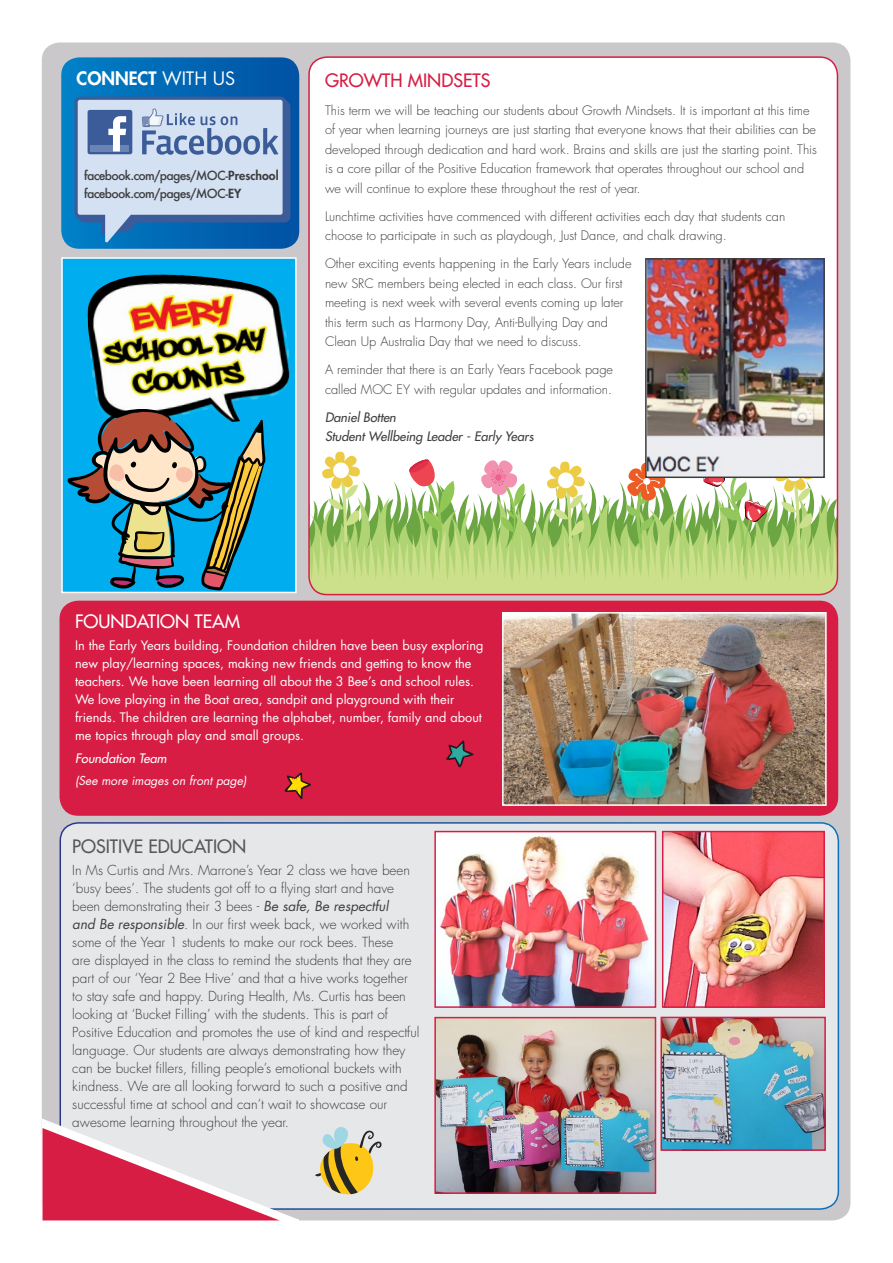
<style>
.page{position:relative;width:893px;height:1263px;background:#fff}
.page>*{position:absolute;margin:0;border:0;box-sizing:border-box;transform-origin:0 0}
.t1{font:18px "Futura";color:#57585a}
.t2{font:18px "Futura";color:#fff}
.t3{font:18px "Futura";color:#d71d44}
.t4{font:800 18px "Futura";color:#fff}
.t5{font:300 13.5px/18px "Futura";color:#3e3e3f}
.t6{font:300 12.75px/19.5px "Futura";color:#3e3e3f}
.t7{font:12.75px/18px "Futura";color:#fff}
.t8{font:italic 12.75px/19.5px "Futura";color:#3e3e3f}
.t9{font:italic 12.75px "Futura";color:#fff}
.t10{font:500 12.3px/18.5px "Futura";letter-spacing:-.06em;color:#3e3e3f}
.t11{font:italic 12px "Futura";color:#fff}
.s1{font-weight:400}
.s2{font-weight:800}
.s3{font-weight:400;font-style:italic}
</style>
<div class="page">
<div style="left:42px;top:43px;width:808px;height:1177px;background:#cac8ca;border-radius:18px"></div>
<div style="left:60px;top:823px;width:778px;height:386px;background:#e6e7e9;border-radius:18px"></div>
<div style="left:60px;top:601px;width:777px;height:214px;background:#d71d44;border-radius:18px"></div>
<div style="left:60px;top:601px;width:778px;height:215px;border:2px solid #d71d44;border-radius:18px"></div>
<div style="left:309px;top:57px;width:528px;height:538px;background:#fff;border-radius:18px"></div>
<svg style="left:309px;top:451px;width:528px;height:144px"></svg>
<div style="left:308px;top:56px;width:530px;height:539px;border:2px solid #d71d44;border-radius:18px"></div>
<svg style="left:41px;top:1117px;width:266px;height:104px"></svg>
<div style="left:61px;top:257px;width:236px;height:336px;background:#00aeef;border:2px solid #fff"></div>
<img style="left:87px;top:274px;width:210px;height:153px">
<svg style="left:68px;top:409px;width:197px;height:181px"></svg>
<svg style="left:61px;top:57px;width:238px;height:192px"></svg>
<svg style="left:74px;top:96px;width:216px;height:147px"></svg>
<img style="left:648px;top:261px;width:174px;height:214px">
<div style="left:645px;top:258px;width:180px;height:220px;border:2px solid #3e3e3f"></div>
<img style="left:505px;top:615px;width:319px;height:188px">
<div style="left:502px;top:612px;width:325px;height:194px;border:2px solid #fff"></div>
<svg style="left:315px;top:1127px;width:67px;height:67px"></svg>
<img style="left:437px;top:834px;width:216px;height:171px">
<div style="left:434px;top:831px;width:222px;height:177px;border:2px solid #d71d44"></div>
<img style="left:665px;top:834px;width:157px;height:171px">
<div style="left:662px;top:831px;width:163px;height:177px;border:2px solid #d71d44"></div>
<img style="left:437px;top:1020px;width:216px;height:171px">
<div style="left:434px;top:1017px;width:222px;height:177px;border:2px solid #d71d44"></div>
<img style="left:663px;top:1020px;width:160px;height:128px">
<div style="left:660px;top:1017px;width:166px;height:134px;border:2px solid #d71d44"></div>
<svg style="left:284px;top:772px;width:27px;height:27px"></svg>
<svg style="left:446px;top:740px;width:28px;height:27px"></svg>
<h1 class="t4" style="left:77px;top:66px;width:160px">CONNECT <span class="s1">WITH US</span></h1>
<p class="t10" style="left:84px;top:166px;width:196px">facebook.com/pages/MOC-<span class="s2">Preschool </span>facebook.com/pages/MOC-<span class="s2">EY</span></p>
<h1 class="t3" style="left:325px;top:68px;width:167px">GROWTH MINDSETS</h1>
<p class="t6" style="left:325px;top:100px;width:493px">This term we will be teaching our students about Growth Mindsets. It is important at this time of year when learning journeys are just starting that everyone knows that their abilities can be developed through dedication and hard work. Brains and skills are just the starting point. This is a core pillar of the Positive Education framework that operates throughout our school and we will continue to explore these throughout the rest of year.</p>
<p class="t6" style="left:325px;top:206px;width:462px">Lunchtime activities have commenced with different activities each day that students can choose to participate in such as playdough, Just Dance, and chalk drawing.</p>
<p class="t6" style="left:325px;top:254px;width:308px">Other exciting events happening in the Early Years include new SRC members being elected in each class. Our first meeting is next week with several events coming up later this term such as Harmony Day, Anti-Bullying Day and Clean Up Australia Day that we need to discuss.</p>
<p class="t6" style="left:325px;top:360px;width:290px">A reminder that there is an Early Years Facebook page called MOC EY with regular updates and information.</p>
<p class="t8" style="left:325px;top:407px;width:210px">Daniel Botten<br>Student Wellbeing Leader - Early Years</p>
<h1 class="t2" style="left:75px;top:610px;width:166px">FOUNDATION TEAM</h1>
<p class="t7" style="left:75px;top:636px;width:410px">In the Early Years building, Foundation children have been busy exploring new play/learning spaces, making new friends and getting to know the teachers. We have been learning all about the 3 Bee’s and school rules.<br>We love playing in the Boat area, sandpit and playground with their friends. The children are learning the alphabet, number, family and about me topics through play and small groups.</p>
<p class="t9" style="left:75px;top:749px;width:93px">Foundation Team</p>
<p class="t11" style="left:75px;top:772px;width:173px">(See more images on front page)</p>
<h1 class="t1" style="left:72px;top:835px;width:176px">POSITIVE EDUCATION</h1>
<p class="t5" style="left:72px;top:861px;width:349px">In Ms Curtis and Mrs. Marrone’s Year 2 class we have been ‘busy bees’. The students got off to a flying start and have been demonstrating their 3 bees - <span class="s3">Be safe, Be respectful<br>and Be responsible</span>. In our first week back, we worked with some of the Year 1 students to make our rock bees. These<br>are displayed in the class to remind the students that they are part of our ‘Year 2 Bee Hive’ and that a hive works together to stay safe and happy. During Health, Ms. Curtis has been looking at ‘Bucket Filling’ with the students. This is part of Positive Education and promotes the use of kind and respectful language. Our students are always demonstrating how they can be bucket fillers, filling people’s emotional buckets with kindness. We are all looking forward to such a positive and successful time at school and can’t wait to showcase our awesome learning throughout the year.</p>
</div>
